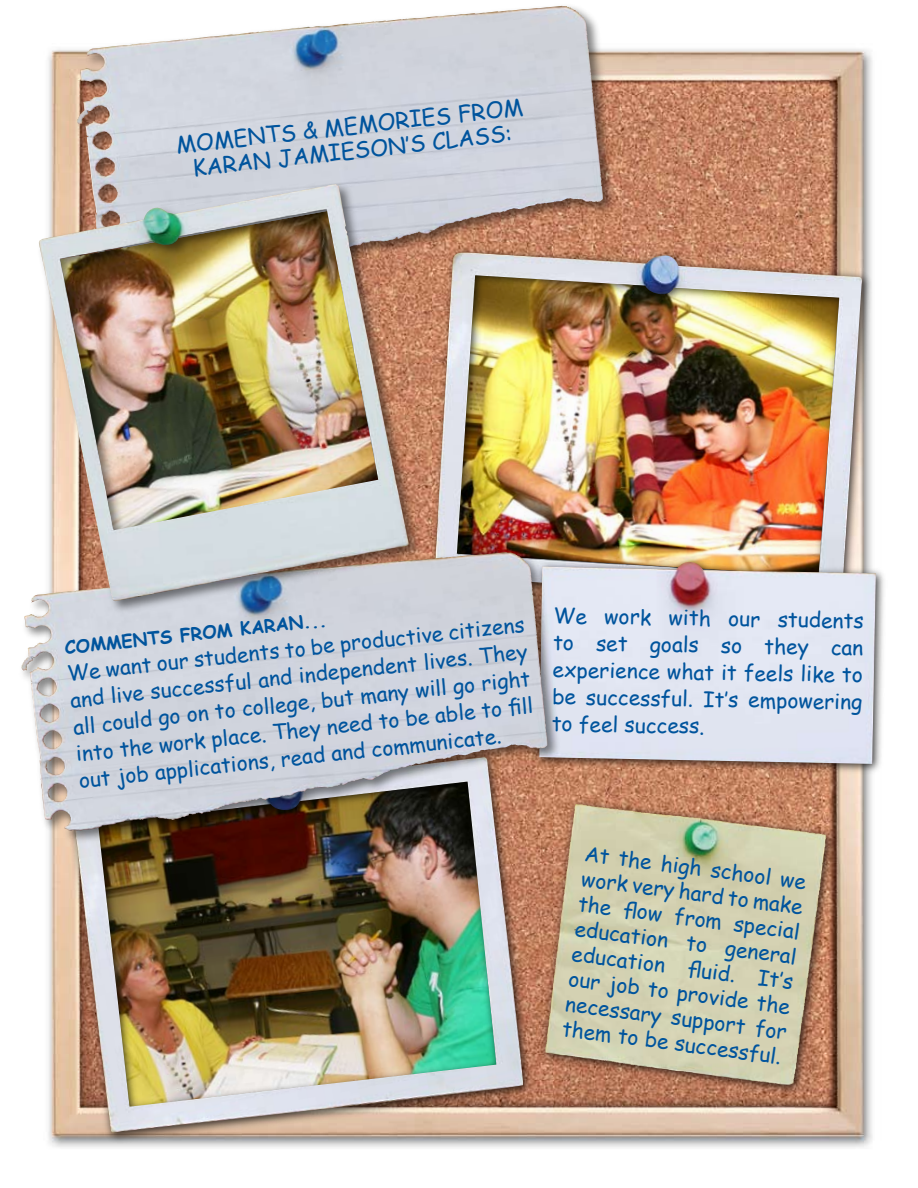
<style>
.page{position:relative;width:918px;height:1188px;background:#fff}
.page>*{position:absolute;margin:0;border:0;box-sizing:border-box;transform-origin:0 0}
.t1{font:22.5px/24.8px "Comic Sans MS";color:#00549d;text-align:center}
.t2{font:21px/27px "Comic Sans MS";color:#00549d;text-align:justify}
.t3{font:700 18px "Comic Sans MS";color:#00549d}
</style>
<div class="page">
<img style="left:48px;top:49px;width:825px;height:1099px">
<div style="left:73px;top:2px;width:545px;height:298px;background:#000;opacity:.5"></div>
<img style="left:506px;top:10px;width:97px;height:201px">
<div style="left:66px;top:750px;width:469px;height:394px;background:#000;opacity:.75"></div>
<img style="left:71px;top:846px;width:454px;height:287px">
<div style="left:427px;top:245px;width:447px;height:368px;background:#000;opacity:.75"></div>
<img style="left:434px;top:251px;width:429px;height:303px">
<div style="left:532px;top:554px;width:356px;height:222px;background:#000;opacity:.75"></div>
<img style="left:563px;top:561px;width:313px;height:203px">
<div style="left:538px;top:797px;width:300px;height:300px;background:#000;opacity:.75"></div>
<img style="left:545px;top:804px;width:278px;height:281px">
<div style="left:18px;top:548px;width:545px;height:298px;background:#000;opacity:.5"></div>
<img style="left:451px;top:556px;width:97px;height:202px">
<div style="left:35px;top:180px;width:388px;height:436px;background:#000;opacity:.5"></div>
<img style="left:38px;top:184px;width:371px;height:418px">
<p class="t1" style="left:175px;top:131px;width:350px;rotate:-6deg">MOMENTS &amp; MEMORIES FROM<br>KARAN JAMIESON’S CLASS:</p>
<p class="t3" style="left:63px;top:634px;width:265px;rotate:-6deg">COMMENTS FROM KARAN...</p>
<p class="t2" style="left:66px;top:659px;width:461px;rotate:-6deg">We want our students to be productive citizens and live successful and independent lives. They all could go on to college, but many will go right into the work place. They need to be able to fi ll out job applications, read and communicate.</p>
<p class="t2" style="left:554px;top:601px;width:312px;rotate:1deg">We work with our students to set goals so they can experience what it feels like to be successful. It’s empowering to feel success.</p>
<p class="t2" style="left:585px;top:841px;width:226px;line-height:25.2px;rotate:7deg">At the high school we work very hard to make the fl ow from special education to general education fl uid. It’s our job to provide the necessary support for them to be successful.</p>
</div>
